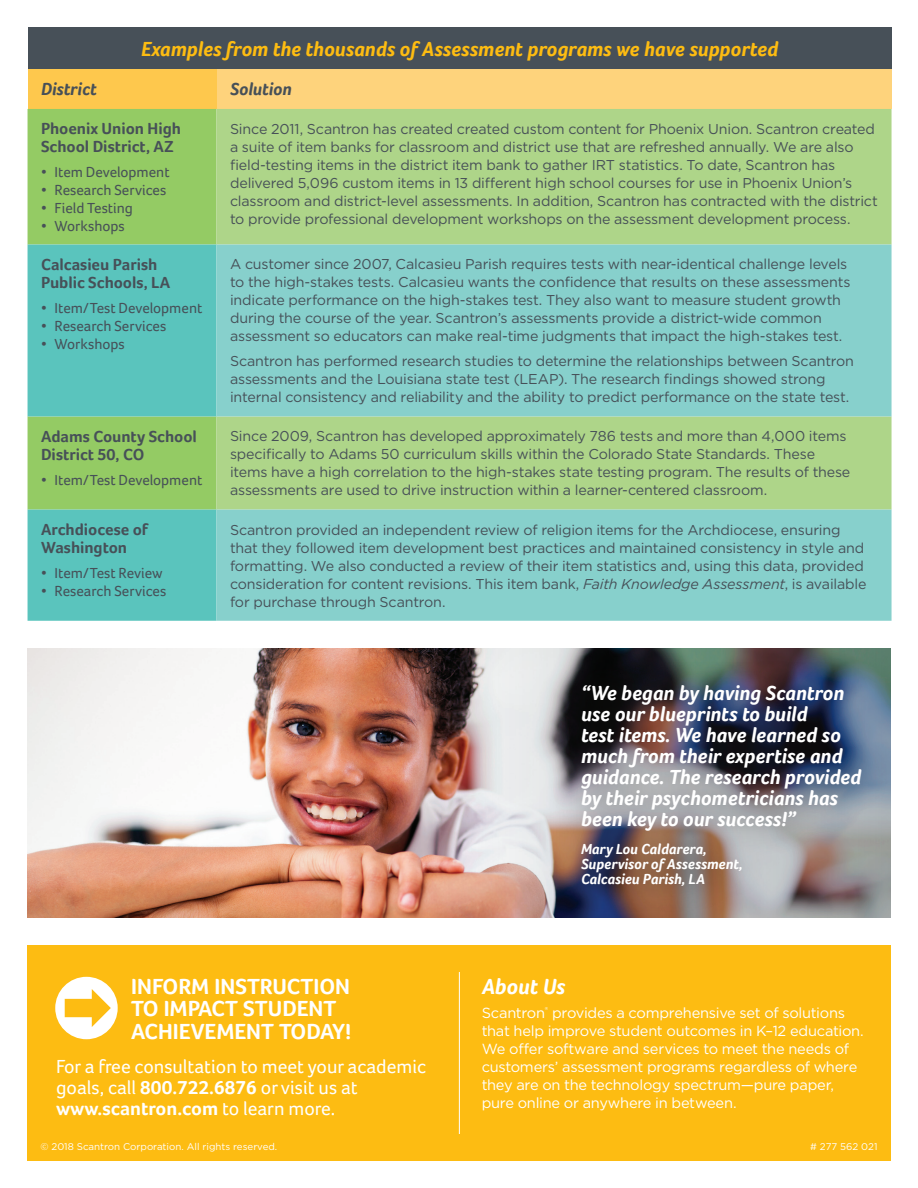
<style>
.page{position:relative;width:918px;height:1188px;background:#fff}
.page>*{position:absolute;margin:0;border:0;box-sizing:border-box;transform-origin:0 0}
.CTA_Body{font:700 22.5px/22.5px "Foco";color:#fff}
.About_Us_Headline{font:italic 700 22.5px "Foco";color:#fff}
.t1{font:italic 700 21px/21px "Foco";color:#fff}
.Table_Header{font:italic 700 21px "Foco";color:#fdbc12}
.CTA_Body-2{font:19.5px/21px "Foco";color:#fff}
.Table_First_Last_Row{font:italic 700 18px "Foco";color:#475058}
.Body{font:700 16.5px/18px "Foco";letter-spacing:-.005em;color:#475058}
.t2{font:15px "Foco";letter-spacing:-.005em;color:#475058}
.Quote_Attribution{font:italic 700 15px/15px "Foco";color:#fff}
.About_Us_copy{font:14.7px/18px "Gotham";letter-spacing:-.015em;color:#fff}
.Body-2{font:14.25px/18px "Gotham";letter-spacing:-.01em;color:#475058}
.Copyright___Legal{font:9.75px "Gotham";color:#fff}
.Item_Number___PN{font:9.75px "Gotham";color:#fff}
.s1{font-style:italic}
.s2{font-weight:700}
</style>
<div class="page">
<div style="left:28px;top:27px;width:864px;height:42px;background:#475058"></div>
<div style="left:28px;top:69px;width:189px;height:40px;background:#fec84d"></div>
<div style="left:217px;top:69px;width:675px;height:40px;background:#fed37c"></div>
<div style="left:28px;top:109px;width:189px;height:136px;background:#94cb64"></div>
<div style="left:217px;top:109px;width:675px;height:136px;background:#aed589"></div>
<svg style="left:28px;top:245px;width:189px;height:376px;background:#68c5a7"></svg>
<svg style="left:217px;top:245px;width:675px;height:376px;background:#90d1bb"></svg>
<img style="left:27px;top:648px;width:864px;height:270px">
<div style="left:552px;top:657px;width:338px;height:257px;background:#231f20;opacity:.8"></div>
<div style="left:27px;top:945px;width:864px;height:216px;background:#fdbc12"></div>
<svg style="left:55px;top:977px;width:63px;height:62px"></svg>
<hr style="left:459px;top:972px;width:1px;height:162px;background:#fff">
<p class="Table_Header" style="left:141px;top:36px;width:639px">Examples from the thousands of Assessment programs we have supported</p>
<p class="Table_First_Last_Row" style="left:41px;top:79px;width:57px">District</p>
<p class="Table_First_Last_Row" style="left:230px;top:79px;width:63px">Solution</p>
<p class="Body" style="left:41px;top:120px;width:142px">Phoenix Union High<br>School District, AZ</p>
<p class="t2" style="left:41px;top:163px;width:130px">• Item Development</p>
<p class="t2" style="left:41px;top:181px;width:127px">• Research Services</p>
<p class="t2" style="left:41px;top:199px;width:93px">• Field Testing</p>
<p class="t2" style="left:41px;top:217px;width:85px">• Workshops</p>
<p class="Body-2" style="left:230px;top:120px;width:649px">Since 2011, Scantron has created created custom content for Phoenix Union. Scantron created a suite of item banks for classroom and district use that are refreshed annually. We are also field-testing items in the district item bank to gather IRT statistics. To date, Scantron has delivered 5,096 custom items in 13 different high school courses for use in Phoenix Union’s classroom and district-level assessments. In addition, Scantron has contracted with the district to provide professional development workshops on the assessment development process.</p>
<p class="Body" style="left:41px;top:255px;width:131px">Calcasieu Parish<br>Public Schools, LA</p>
<p class="t2" style="left:41px;top:299px;width:163px">• Item/Test Development</p>
<p class="t2" style="left:41px;top:317px;width:127px">• Research Services</p>
<p class="t2" style="left:41px;top:335px;width:85px">• Workshops</p>
<p class="Body" style="left:41px;top:427px;width:157px">Adams County School<br>District 50, CO</p>
<p class="t2" style="left:41px;top:471px;width:163px">• Item/Test Development</p>
<p class="Body" style="left:41px;top:520px;width:108px">Archdiocese of<br>Washington</p>
<p class="t2" style="left:41px;top:564px;width:123px">• Item/Test Review</p>
<p class="t2" style="left:41px;top:582px;width:127px">• Research Services</p>
<p class="Body-2" style="left:230px;top:255px;width:622px">A customer since 2007, Calcasieu Parish requires tests with near-identical challenge levels to the high-stakes tests. Calcasieu wants the confidence that results on these assessments indicate performance on the high-stakes test. They also want to measure student growth during the course of the year. Scantron’s assessments provide a district-wide common assessment so educators can make real-time judgments that impact the high-stakes test.</p>
<p class="Body-2" style="left:230px;top:352px;width:625px">Scantron has performed research studies to determine the relationships between Scantron assessments and the Louisiana state test (LEAP). The research findings showed strong internal consistency and reliability and the ability to predict performance on the state test.</p>
<p class="Body-2" style="left:230px;top:427px;width:622px">Since 2009, Scantron has developed approximately 786 tests and more than 4,000 items specifically to Adams 50 curriculum skills within the Colorado State Standards. These items have a high correlation to the high-stakes state testing program. The results of these assessments are used to drive instruction within a learner-centered classroom.</p>
<p class="Body-2" style="left:230px;top:520px;width:638px">Scantron provided an independent review of religion items for the Archdiocese, ensuring that they followed item development best practices and maintained consistency in style and formatting. We also conducted a review of their item statistics and, using this data, provided consideration for content revisions. This item bank, <span class="s1">Faith Knowledge Assessment</span>, is available for purchase through Scantron.</p>
<p class="t1" style="left:581px;top:682px;width:282px">“We began by having Scantron use our blueprints to build<br>test items. We have learned so much from their expertise and guidance. The research provided by their psychometricians has been key to our success!”</p>
<p class="Quote_Attribution" style="left:581px;top:842px;width:163px">Mary Lou Caldarera,<br>Supervisor of Assessment,<br>Calcasieu Parish, LA</p>
<p class="CTA_Body" style="left:131px;top:974px;width:222px">INFORM INSTRUCTION<br>TO IMPACT STUDENT<br>ACHIEVEMENT TODAY!</p>
<p class="CTA_Body-2" style="left:56px;top:1056px;width:371px">For a free consultation to meet your academic goals, call <span class="s2">800.722.6876</span> or visit us at <span class="s2">www.scantron.com</span> to learn more.</p>
<p class="Copyright___Legal" style="left:40px;top:1141px;width:238px">© 2018 Scantron Corporation. All rights reserved.</p>
<p class="About_Us_Headline" style="left:482px;top:973px;width:85px">About Us</p>
<p class="About_Us_copy" style="left:482px;top:1004px;width:384px">Scantron<sup>®</sup> provides a comprehensive set of solutions that help improve student outcomes in K–12 education.<br>We offer software and services to meet the needs of customers’ assessment programs regardless of where they are on the technology spectrum—pure paper, pure online or anywhere in between.</p>
<p class="Item_Number___PN" style="left:810px;top:1141px;width:69px"># 277 562 021</p>
</div>
